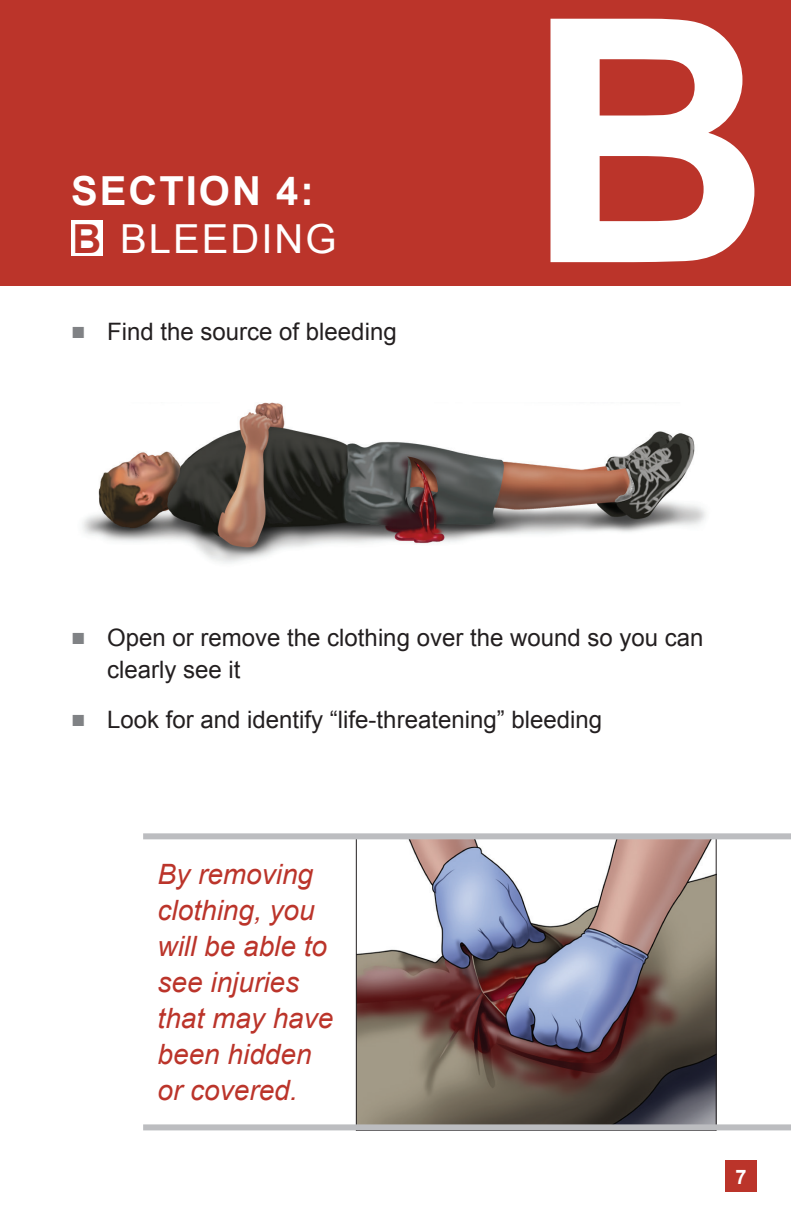
<style>
.page{position:relative;width:791px;height:1223px;background:#fff}
.page>*{position:absolute;margin:0;border:0;box-sizing:border-box;transform-origin:0 0}
.t1{font:700 340px "Arial";color:#fff}
.t2{font:700 40px "Arial";letter-spacing:.05em;color:#fff}
.t3{font:40px "Arial";letter-spacing:.05em;color:#fff}
.t4{font:700 40px "Arial";color:#bb342a}
.t5{font:italic 28px/36px "Arial";color:#bb342a}
.t6{font:24px/32px "Arial";color:#231f20}
.t7{font:700 20px "Arial";color:#fff}
.s1{color:#808285}
</style>
<div class="page">
<div style="left:725px;top:1160px;width:32px;height:32px;background:#bb342a"></div>
<div style="left:0;top:0;width:791px;height:286px;background:#bb342a"></div>
<img style="left:358px;top:839px;width:356px;height:285px">
<img style="left:82px;top:402px;width:624px;height:161px">
<div style="left:143px;top:833px;width:648px;height:6px;background:#bcbdc0"></div>
<div style="left:143px;top:1124px;width:648px;height:6px;background:#bcbdc0"></div>
<div style="left:71px;top:220px;width:32px;height:36px;background:#fff"></div>
<h2 class="t2" style="left:71px;top:164px;width:244px">SECTION 4:</h2>
<h2 class="t3" style="left:120px;top:212px;width:218px">BLEEDING</h2>
<h2 class="t4" style="left:73px;top:212px;width:30px">B</h2>
<p class="t6" style="left:71px;top:315px;width:327px"><span class="s1">■</span> Find the source of bleeding</p>
<h1 class="t1" style="left:525px;top:-84px;width:247px">B</h1>
<p class="t6" style="left:107px;top:621px;width:598px;text-indent:-36px"><span class="s1">■</span> Open or remove the clothing over the wound so you can clearly see it</p>
<p class="t6" style="left:71px;top:703px;width:532px"><span class="s1">■</span> Look for and identify “life-threatening” bleeding</p>
<p class="t5" style="left:158px;top:857px;width:177px">By removing clothing, you will be able to see injuries that may have been hidden or covered.</p>
<p class="t7" style="left:735px;top:1163px;width:13px">7</p>
</div>
